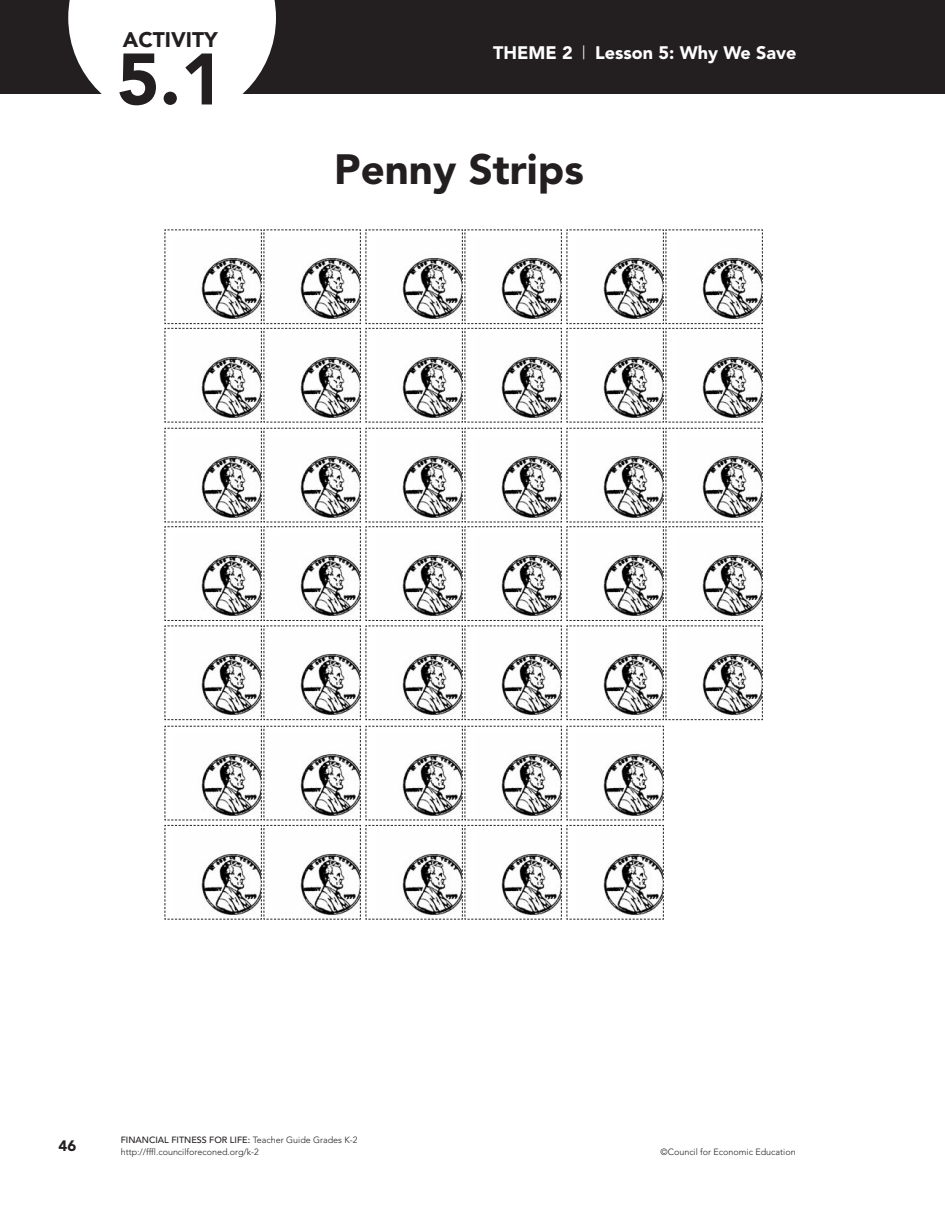
<style>
.page{position:relative;width:945px;height:1215px;background:#fff}
.page>*{position:absolute;margin:0;border:0;box-sizing:border-box;transform-origin:0 0}
.t1{font:900 72px "Avenir";color:#231f20}
.t2{font:900 42px "Avenir";color:#231f20}
.t3{font:900 21px "Avenir";color:#231f20}
.t4{font:900 18px "Avenir";color:#fff}
.t5{font:900 15px "Avenir";color:#231f20}
.t6{font:300 9px/12px "Avenir";color:#231f20}
.s1{font-weight:300}
.s2{font-weight:500}
</style>
<div class="page">
<div style="left:932px;top:0;width:13px;height:94px;background:#231f20"></div>
<div style="left:0;top:0;width:932px;height:94px;background:#231f20"></div>
<svg style="left:68px;top:0;width:208px;height:94px;background:#ecebeb"></svg>
<svg style="left:164px;top:229px;width:599px;height:691px"></svg>
<p class="t3" style="left:123px;top:32px;width:96px">ACTIVITY</p>
<p class="t1" style="left:117px;top:50px;width:108px">5.1</p>
<p class="t4" style="left:493px;top:45px;width:305px">THEME 2 <span class="s1">|</span> Lesson 5: Why We Save</p>
<p class="t2" style="left:334px;top:153px;width:251px">Penny Strips</p>
<p class="t5" style="left:59px;top:1139px;width:19px">46</p>
<p class="t6" style="left:121px;top:1135px;width:238px"><span class="s2">FINANCIAL FITNESS FOR LIFE:</span> Teacher Guide Grades K-2 http://fffl.councilforeconed.org/k-2</p>
<p class="t6" style="left:660px;top:1147px;width:137px">©Council for Economic Education</p>
</div>
